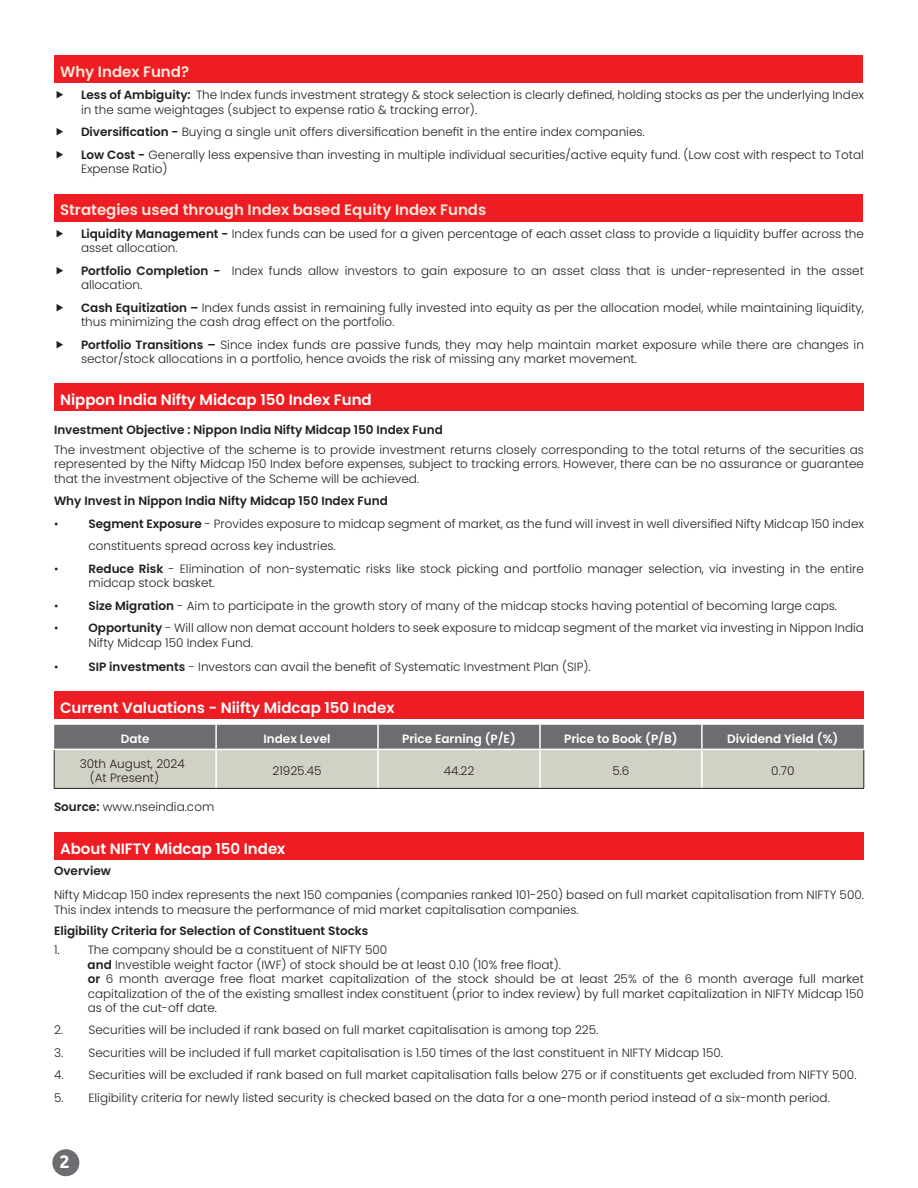
<style>
.page{position:relative;width:918px;height:1188px;background:#fff}
.page>*{position:absolute;margin:0;border:0;box-sizing:border-box;transform-origin:0 0}
.t1{font:700 18px "Ubuntu";color:#fff}
.t2{font:600 15px "Poppins";color:#fff}
.t3{font:600 15px "Poppins";color:#fde7dc}
.t4{font:300 12px/14.4px "Poppins";color:#231f20}
.t5{font:600 12px "Poppins";color:#231f20}
.t6{font:600 12px "Poppins";color:#fff}
.s1{font-weight:600}
</style>
<div class="page">
<div style="left:52px;top:1149px;width:27px;height:27px;background:#6c6d70;border-radius:50%"></div>
<div style="left:54px;top:55px;width:808px;height:28px;background:#ee1d23"></div>
<div style="left:54px;top:194px;width:808px;height:27px;background:#ee1d23"></div>
<div style="left:54px;top:383px;width:810px;height:28px;background:#ee1d23"></div>
<div style="left:54px;top:691px;width:810px;height:28px;background:#ee1d23"></div>
<svg style="left:54px;top:725px;width:810px;height:63px;background:#abaaa5"></svg>
<hr style="left:377px;top:725px;width:2px;height:24px;background:#fff">
<hr style="left:539px;top:725px;width:2px;height:24px;background:#fff">
<hr style="left:701px;top:725px;width:2px;height:24px;background:#fff">
<hr style="left:54px;top:749px;width:162px;height:1px;background:#fff">
<hr style="left:216px;top:749px;width:162px;height:1px;background:#fff">
<hr style="left:378px;top:749px;width:162px;height:1px;background:#fff">
<hr style="left:540px;top:749px;width:162px;height:1px;background:#fff">
<hr style="left:702px;top:749px;width:162px;height:1px;background:#fff">
<hr style="left:377px;top:750px;width:2px;height:38px;background:#fff">
<hr style="left:539px;top:750px;width:2px;height:38px;background:#fff">
<hr style="left:701px;top:750px;width:2px;height:38px;background:#fff">
<hr style="left:215px;top:725px;width:2px;height:24px;background:#fff">
<hr style="left:215px;top:750px;width:2px;height:38px;background:#fff">
<hr style="left:54px;top:750px;width:1px;height:38px;background:#231f20">
<hr style="left:864px;top:750px;width:1px;height:38px;background:#231f20">
<hr style="left:54px;top:788px;width:162px;height:1px;background:#231f20">
<hr style="left:216px;top:788px;width:162px;height:1px;background:#231f20">
<hr style="left:378px;top:788px;width:162px;height:1px;background:#231f20">
<hr style="left:540px;top:788px;width:162px;height:1px;background:#231f20">
<hr style="left:702px;top:788px;width:162px;height:1px;background:#231f20">
<div style="left:54px;top:832px;width:810px;height:28px;background:#ee1d23"></div>
<p class="t3" style="left:60px;top:63px;width:131px">Why Index Fund?</p>
<p class="t4" style="left:81px;top:88px;width:785px"><span class="s1">Less of Ambiguity:</span> The Index funds investment strategy &amp; stock selection is clearly defined, holding stocks as per the underlying Index in the same weightages (subject to expense ratio &amp; tracking error).</p>
<p class="t4" style="left:81px;top:125px;width:565px"><span class="s1">Diversification -</span> Buying a single unit offers diversification benefit in the entire index companies.</p>
<p class="t4" style="left:81px;top:148px;width:785px"><span class="s1">Low Cost -</span> Generally less expensive than investing in multiple individual securities/active equity fund. (Low cost with respect to Total<br>Expense Ratio)</p>
<p class="t3" style="left:60px;top:201px;width:428px">Strategies used through Index based Equity Index Funds</p>
<p class="t4" style="left:81px;top:227px;width:785px"><span class="s1">Liquidity Management -</span> Index funds can be used for a given percentage of each asset class to provide a liquidity buffer across the asset allocation.</p>
<p class="t4" style="left:81px;top:263px;width:785px"><span class="s1">Portfolio Completion -</span> Index funds allow investors to gain exposure to an asset class that is under-represented in the asset allocation.</p>
<p class="t4" style="left:81px;top:300px;width:785px"><span class="s1">Cash Equitization –</span> Index funds assist in remaining fully invested into equity as per the allocation model, while maintaining liquidity, thus minimizing the cash drag effect on the portfolio.</p>
<p class="t4" style="left:81px;top:337px;width:784px"><span class="s1">Portfolio Transitions –</span> Since index funds are passive funds, they may help maintain market exposure while there are changes in sector/stock allocations in a portfolio, hence avoids the risk of missing any market movement.</p>
<p class="t2" style="left:60px;top:391px;width:313px">Nippon India Nifty Midcap 150 Index Fund</p>
<p class="t5" style="left:54px;top:422px;width:390px">Investment Objective : Nippon India Nifty Midcap 150 Index Fund</p>
<p class="t4" style="left:54px;top:443px;width:812px;text-align:justify">The investment objective of the scheme is to provide investment returns closely corresponding to the total returns of the securities as represented by the Nifty Midcap 150 Index before expenses, subject to tracking errors. However, there can be no assurance or guarantee that the investment objective of the Scheme will be achieved.</p>
<p class="t5" style="left:54px;top:494px;width:335px">Why Invest in Nippon India Nifty Midcap 150 Index Fund</p>
<p class="t4" style="left:54px;top:517px;width:6px">•</p>
<p class="t4" style="left:88px;top:512px;width:777px;line-height:22.5px"><span class="s1">Segment Exposure</span> - Provides exposure to midcap segment of market, as the fund will invest in well diversified Nifty Midcap 150 index constituents spread across key industries.</p>
<p class="t4" style="left:54px;top:562px;width:6px">•</p>
<p class="t4" style="left:88px;top:562px;width:777px"><span class="s1">Reduce Risk</span> - Elimination of non-systematic risks like stock picking and portfolio manager selection, via investing in the entire midcap stock basket.</p>
<p class="t4" style="left:54px;top:598px;width:6px">•</p>
<p class="t4" style="left:88px;top:598px;width:750px"><span class="s1">Size Migration</span> - Aim to participate in the growth story of many of the midcap stocks having potential of becoming large caps.</p>
<p class="t4" style="left:54px;top:621px;width:6px">•</p>
<p class="t4" style="left:88px;top:621px;width:777px"><span class="s1">Opportunity</span> - Will allow non demat account holders to seek exposure to midcap segment of the market via investing in Nippon India<br>Nifty Midcap 150 Index Fund.</p>
<p class="t4" style="left:54px;top:659px;width:6px">•</p>
<p class="t4" style="left:88px;top:659px;width:504px"><span class="s1">SIP investments</span> - Investors can avail the benefit of Systematic Investment Plan (SIP).</p>
<p class="t2" style="left:60px;top:699px;width:336px">Current Valuations - Niifty Midcap 150 Index</p>
<p class="t6" style="left:121px;top:732px;width:30px">Date</p>
<p class="t6" style="left:264px;top:732px;width:68px">Index Level</p>
<p class="t6" style="left:402px;top:732px;width:115px">Price Earning (P/E)</p>
<p class="t6" style="left:564px;top:732px;width:115px">Price to Book (P/B)</p>
<p class="t6" style="left:727px;top:732px;width:113px">Dividend Yield (%)</p>
<p class="t4" style="left:80px;top:757px;width:106px">30th August, 2024</p>
<p class="t4" style="left:90px;top:771px;width:71px">(At Present)</p>
<p class="t4" style="left:273px;top:764px;width:51px">21925.45</p>
<p class="t4" style="left:444px;top:764px;width:32px">44.22</p>
<p class="t4" style="left:612px;top:764px;width:19px">5.6</p>
<p class="t4" style="left:771px;top:764px;width:25px">0.70</p>
<p class="t4" style="left:54px;top:800px;width:162px"><span class="s1">Source:</span> www.nseindia.com</p>
<p class="t2" style="left:60px;top:840px;width:227px">About NIFTY Midcap 150 Index</p>
<p class="t5" style="left:54px;top:863px;width:58px">Overview</p>
<p class="t4" style="left:54px;top:888px;width:812px">Nifty Midcap 150 index represents the next 150 companies (companies ranked 101-250) based on full market capitalisation from NIFTY 500.<br>This index intends to measure the performance of mid market capitalisation companies.</p>
<p class="t5" style="left:54px;top:924px;width:316px">Eligibility Criteria for Selection of Constituent Stocks</p>
<p class="t4" style="left:54px;top:943px;width:335px">1. The company should be a constituent of NIFTY 500</p>
<p class="t4" style="left:88px;top:957px;width:475px"><span class="s1">and</span> Investible weight factor (IWF) of stock should be at least 0.10 (10% free float).</p>
<p class="t4" style="left:88px;top:972px;width:778px;text-align:justify"><span class="s1">or</span> 6 month average free float market capitalization of the stock should be at least 25% of the 6 month average full market capitalization of the of the existing smallest index constituent (prior to index review) by full market capitalization in NIFTY Midcap 150 as of the cut-off date.</p>
<p class="t4" style="left:54px;top:1023px;width:546px">2. Securities will be included if rank based on full market capitalisation is among top 225.</p>
<p class="t4" style="left:54px;top:1046px;width:671px">3. Securities will be included if full market capitalisation is 1.50 times of the last constituent in NIFTY Midcap 150.</p>
<p class="t4" style="left:54px;top:1068px;width:804px">4. Securities will be excluded if rank based on full market capitalisation falls below 275 or if constituents get excluded from NIFTY 500.</p>
<p class="t4" style="left:54px;top:1091px;width:777px">5. Eligibility criteria for newly listed security is checked based on the data for a one-month period instead of a six-month period.</p>
<p class="t1" style="left:59px;top:1151px;width:12px">2</p>
</div>
